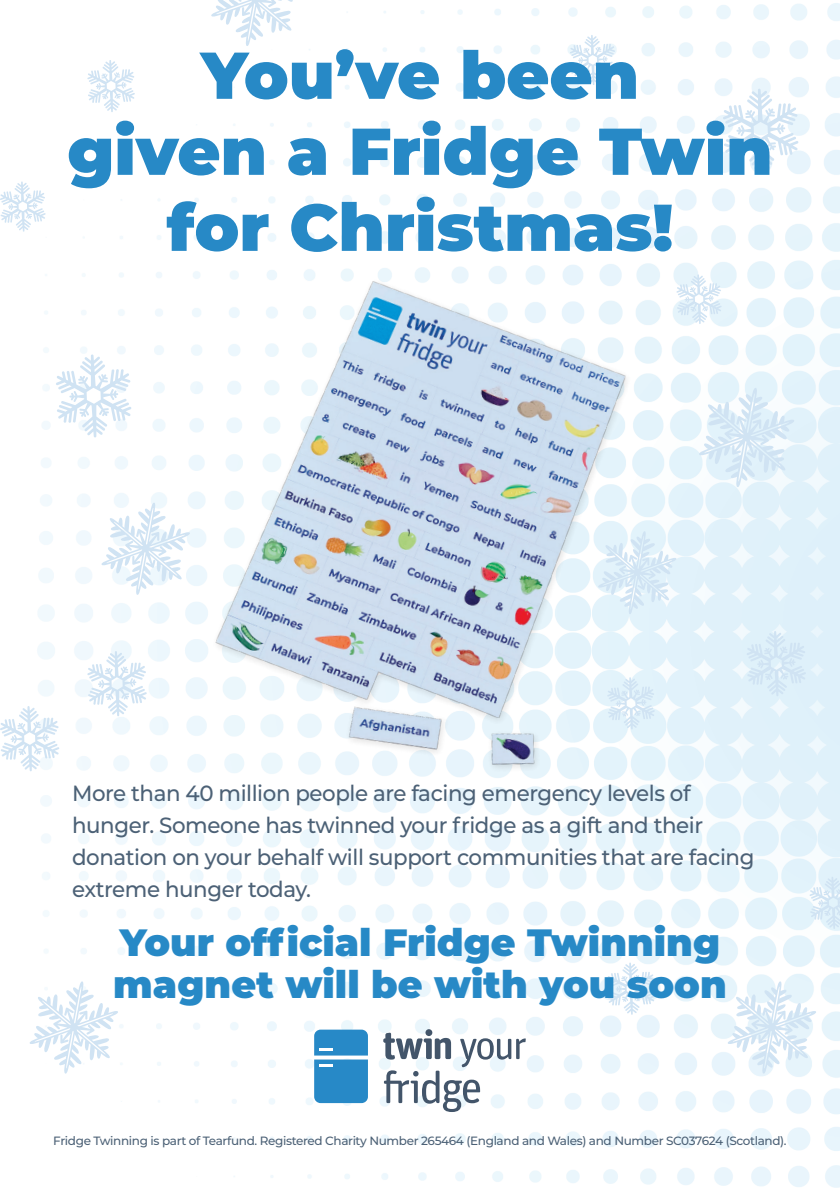
<style>
.page{position:relative;width:840px;height:1191px;background:#fff}
.page>*{position:absolute;margin:0;border:0;box-sizing:border-box;transform-origin:0 0}
.t1{font:900 66px/76px "Montserrat";color:#2789c6;text-align:center}
.t2{font:900 38px/42px "Montserrat";color:#2789c6}
.t3{font:500 22px/32px "Montserrat";letter-spacing:-.02em;color:#4c6176}
.t4{font:500 12px "Montserrat";letter-spacing:-.03em;color:#4c6176}
</style>
<div class="page">
<img style="left:30px;top:3px;width:809px;height:1185px">
<svg style="left:56px;top:354px;width:75px;height:83px"></svg>
<svg style="left:722px;top:89px;width:76px;height:83px"></svg>
<svg style="left:0;top:181px;width:46px;height:51px"></svg>
<svg style="left:569px;top:35px;width:46px;height:50px"></svg>
<svg style="left:746px;top:631px;width:59px;height:65px;background:#d9ebf7"></svg>
<svg style="left:0;top:706px;width:59px;height:65px"></svg>
<svg style="left:87px;top:651px;width:44px;height:65px"></svg>
<svg style="left:607px;top:962px;width:47px;height:52px"></svg>
<svg style="left:87px;top:60px;width:48px;height:52px"></svg>
<svg style="left:809px;top:876px;width:30px;height:53px"></svg>
<svg style="left:696px;top:274px;width:25px;height:50px"></svg>
<svg style="left:101px;top:502px;width:30px;height:93px"></svg>
<svg style="left:211px;top:0;width:89px;height:46px"></svg>
<svg style="left:29px;top:981px;width:89px;height:92px"></svg>
<svg style="left:727px;top:981px;width:88px;height:92px"></svg>
<svg style="left:698px;top:388px;width:96px;height:99px"></svg>
<svg style="left:383px;top:1029px;width:142px;height:83px"></svg>
<svg style="left:314px;top:1029px;width:54px;height:74px;background:#3892cb"></svg>
<hr style="left:319px;top:1048px;width:14px;height:3px;background:#fff">
<hr style="left:319px;top:1063px;width:14px;height:3px;background:#fff">
<img style="left:131px;top:197px;width:565px;height:633px">
<p class="t1" style="left:67px;top:33px;width:706px">You’ve been<br>given a Fridge Twin</p>
<p class="t1" style="left:167px;top:185px;width:507px">for Christmas!</p>
<p class="t3" style="left:72px;top:776px;width:683px">More than 40 million people are facing emergency levels of hunger. Someone has twinned your fridge as a gift and their donation on your behalf will support communities that are facing extreme hunger today.</p>
<p class="t2" style="left:113px;top:919px;width:614px">Your official Fridge Twinning magnet will be with you soon</p>
<p class="t4" style="left:53px;top:1132px;width:734px">Fridge Twinning is part of Tearfund. Registered Charity Number 265464 (England and Wales) and Number SC037624 (Scotland).</p>
</div>
